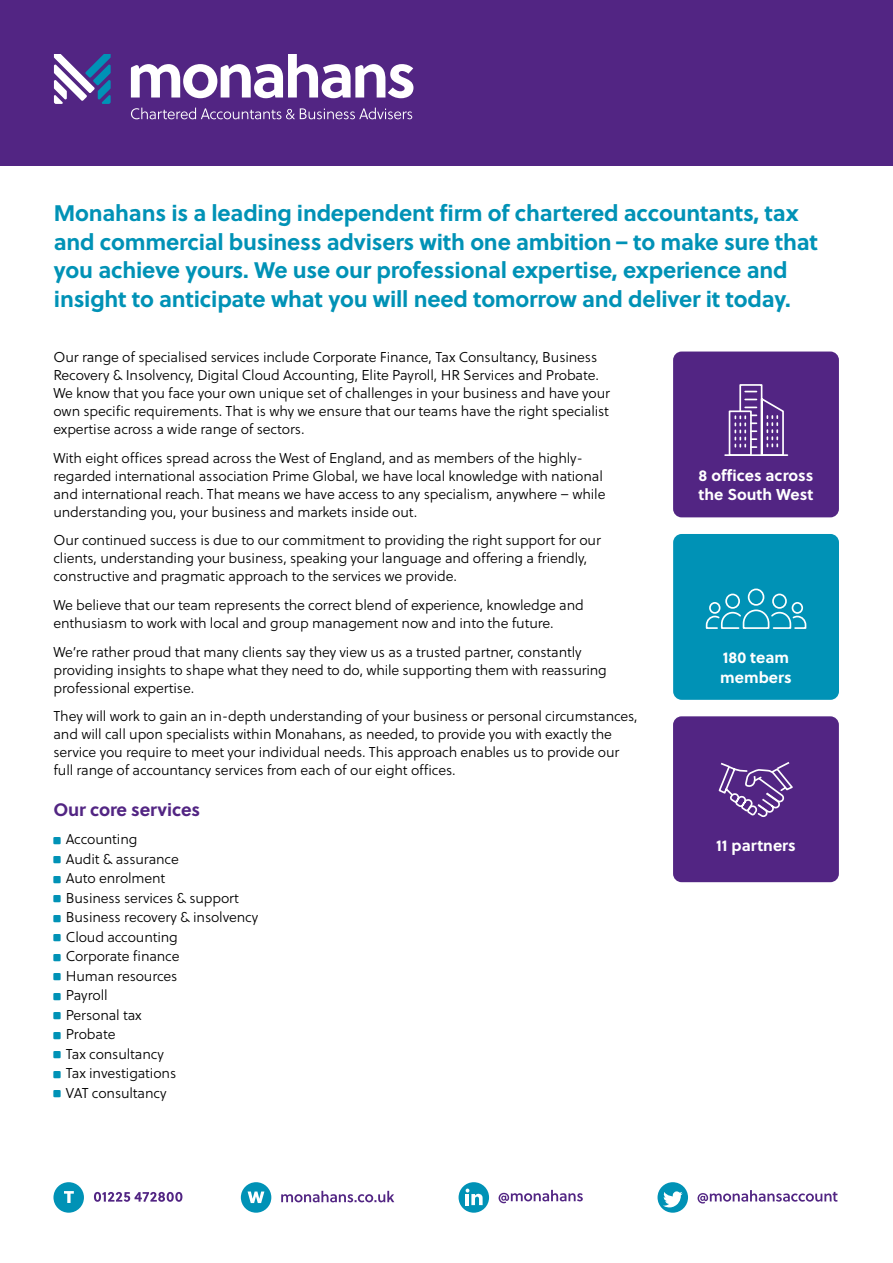
<style>
.page{position:relative;width:893px;height:1263px;background:#fff}
.page>*{position:absolute;margin:0;border:0;box-sizing:border-box;transform-origin:0 0}
.t1{font:700 22.5px/28.5px "Soleil";letter-spacing:-.01em;color:#0092b6}
.t2{font:700 18px "Soleil";letter-spacing:-.01em;color:#522583}
.t3{font:700 15.75px/19.5px "Soleil";color:#fff}
.t4{font:300 14.25px/18px "Soleil";letter-spacing:-.01em;color:#000}
.s1{font-family:"Font Shapes 2019";font-weight:400;font-size:7.5px;color:#0092b6}
</style>
<div class="page">
<div style="left:0;top:0;width:893px;height:166px;background:#522583"></div>
<svg style="left:697px;top:1190px;width:141px;height:13px"></svg>
<div style="left:657px;top:1182px;width:31px;height:31px;background:#0092b6;border-radius:50%"></div>
<svg style="left:662px;top:1191px;width:21px;height:20px"></svg>
<svg style="left:499px;top:1190px;width:84px;height:13px"></svg>
<div style="left:459px;top:1182px;width:30px;height:31px;background:#0092b6;border-radius:50%"></div>
<svg style="left:466px;top:1188px;width:17px;height:17px"></svg>
<svg style="left:281px;top:1191px;width:113px;height:11px"></svg>
<div style="left:241px;top:1182px;width:30px;height:31px;background:#0092b6;border-radius:50%"></div>
<svg style="left:248px;top:1191px;width:16px;height:12px"></svg>
<div style="left:53px;top:1182px;width:31px;height:31px;background:#0092b6;border-radius:50%"></div>
<svg style="left:64px;top:1191px;width:10px;height:12px"></svg>
<svg style="left:94px;top:1192px;width:88px;height:10px"></svg>
<svg style="left:54px;top:54px;width:57px;height:50px"></svg>
<svg style="left:131px;top:54px;width:282px;height:44px"></svg>
<svg style="left:131px;top:108px;width:281px;height:11px"></svg>
<div style="left:673px;top:716px;width:166px;height:166px;background:#522583;border-radius:9px"></div>
<svg style="left:718px;top:762px;width:75px;height:55px"></svg>
<div style="left:673px;top:534px;width:166px;height:166px;background:#0092b6;border-radius:9px"></div>
<svg style="left:705px;top:588px;width:102px;height:41px"></svg>
<div style="left:673px;top:351px;width:166px;height:166px;background:#522583;border-radius:9px"></div>
<hr style="left:725px;top:454px;width:62px;height:2px;background:#fff">
<div style="left:729px;top:410px;width:23px;height:46px;border:2px solid #fff"></div>
<svg style="left:734px;top:384px;width:51px;height:72px"></svg>
<p class="t1" style="left:54px;top:198px;width:766px">Monahans is a leading independent firm of chartered accountants, tax and commercial business advisers with one ambition – to make sure that you achieve yours. We use our professional expertise, experience and insight to anticipate what you will need tomorrow and deliver it today.</p>
<p class="t4" style="left:53px;top:348px;width:558px">Our range of specialised services include Corporate Finance, Tax Consultancy, Business Recovery &amp; Insolvency, Digital Cloud Accounting, Elite Payroll, HR Services and Probate.<br>We know that you face your own unique set of challenges in your business and have your own specific requirements. That is why we ensure that our teams have the right specialist expertise across a wide range of sectors.</p>
<p class="t4" style="left:53px;top:449px;width:553px">With eight offices spread across the West of England, and as members of the highly&shy;regarded international association Prime Global, we have local knowledge with national and international reach. That means we have access to any specialism, anywhere – while understanding you, your business and markets inside out.</p>
<p class="t4" style="left:53px;top:531px;width:549px">Our continued success is due to our commitment to providing the right support for our clients, understanding your business, speaking your language and offering a friendly, constructive and pragmatic approach to the services we provide.</p>
<p class="t4" style="left:53px;top:596px;width:532px">We believe that our team represents the correct blend of experience, knowledge and enthusiasm to work with local and group management now and into the future.</p>
<p class="t4" style="left:53px;top:643px;width:555px">We’re rather proud that many clients say they view us as a trusted partner, constantly providing insights to shape what they need to do, while supporting them with reassuring professional expertise.</p>
<p class="t4" style="left:53px;top:707px;width:586px">They will work to gain an in-depth understanding of your business or personal circumstances, and will call upon specialists within Monahans, as needed, to provide you with exactly the service you require to meet your individual needs. This approach enables us to provide our full range of accountancy services from each of our eight offices.</p>
<p class="t2" style="left:53px;top:796px;width:148px">Our core services</p>
<p class="t4" style="left:53px;top:829px;width:206px;line-height:19.5px"><span class="s1">g</span> Accounting<br><span class="s1">g</span> Audit &amp; assurance<br><span class="s1">g</span> Auto enrolment<br><span class="s1">g</span> Business services &amp; support<br><span class="s1">g</span> Business recovery &amp; insolvency <span class="s1">g</span> Cloud accounting<br><span class="s1">g</span> Corporate finance<br><span class="s1">g</span> Human resources<br><span class="s1">g</span> Payroll<br><span class="s1">g</span> Personal tax<br><span class="s1">g</span> Probate<br><span class="s1">g</span> Tax consultancy<br><span class="s1">g</span> Tax investigations<br><span class="s1">g</span> VAT consultancy</p>
<p class="t3" style="left:698px;top:464px;width:116px">8 offices across the South West</p>
<p class="t3" style="left:720px;top:647px;width:73px">180 team members</p>
<p class="t3" style="left:716px;top:835px;width:81px">11 partners</p>
</div>
